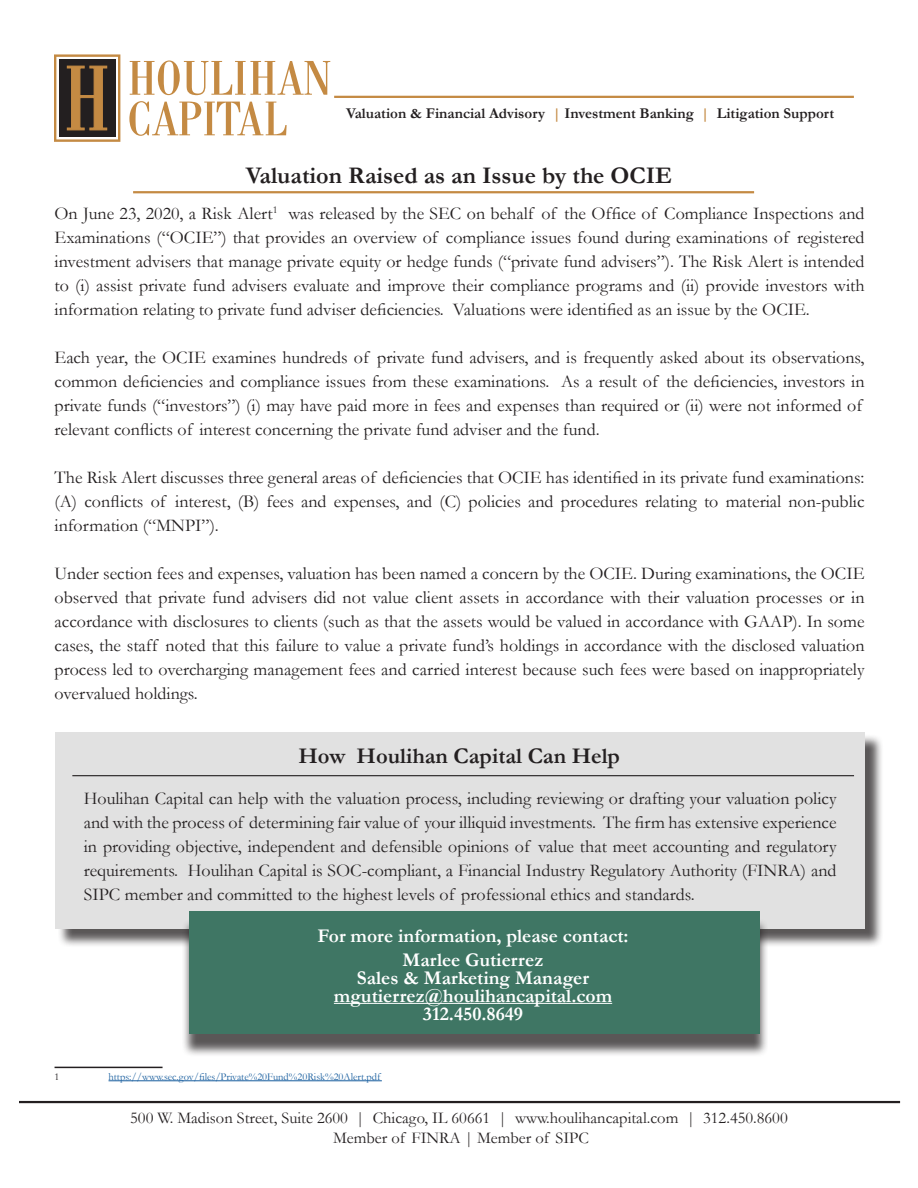
<style>
.page{position:relative;width:918px;height:1188px;background:#fff}
.page>*{position:absolute;margin:0;border:0;box-sizing:border-box;transform-origin:0 0}
.t1{font:700 24px "Garamond";color:#231f20}
.t2{font:700 22.5px "Garamond";color:#231f20}
.t3{font:700 19.5px "Garamond";color:#fff}
.t4{font:18px/24px "Garamond";color:#231f20;text-align:justify}
.t5{font:16.5px "Garamond";color:#231f20}
.t6{font:700 15px "Garamond";color:#231f20}
.t7{font:10.5px "Garamond";color:#175d9e}
.t8{font:10.5px "Garamond";color:#231f20}
.s1{color:#c48a43}
</style>
<div class="page">
<hr style="left:55px;top:1067px;width:108px;height:1px;background:#231f20">
<hr style="left:109px;top:1081px;width:273px;height:1px;background:#175d9e">
<hr style="left:19px;top:1101px;width:881px;height:2px;background:#231f20">
<hr style="left:133px;top:191px;width:621px;height:2px;background:#c48a43">
<svg style="left:54px;top:54px;width:66px;height:88px;background:#755e46"></svg>
<svg style="left:129px;top:60px;width:201px;height:76px"></svg>
<hr style="left:334px;top:96px;width:520px;height:2px;background:#c48a43">
<div style="left:58px;top:734px;width:826px;height:214px;background:#231f20;opacity:.75"></div>
<div style="left:55px;top:732px;width:810px;height:197px;background:#e1e1e1"></div>
<hr style="left:72px;top:775px;width:782px;height:1px;background:#231f20">
<div style="left:181px;top:918px;width:587px;height:139px;background:#231f20;opacity:.75"></div>
<div style="left:189px;top:911px;width:571px;height:123px;background:#3f7664"></div>
<hr style="left:334px;top:1003px;width:278px;height:1px;background:#fff">
<p class="t6" style="left:346px;top:103px;width:490px">Valuation &amp; Financial Advisory <span class="s1">|</span> Investment Banking <span class="s1">|</span> Litigation Support</p>
<p class="t1" style="left:246px;top:159px;width:428px">Valuation Raised as an Issue by the OCIE</p>
<p class="t4" style="left:55px;top:201px;width:812px">On June 23, 2020, a Risk Alert<sup>1</sup> was released by the SEC on behalf of the Office of Compliance Inspections and Examinations (“OCIE”) that provides an overview of compliance issues found during examinations of registered investment advisers that manage private equity or hedge funds (“private fund advisers”). The Risk Alert is intended to (i) assist private fund advisers evaluate and improve their compliance programs and (ii) provide investors with information relating to private fund adviser deficiencies. Valuations were identified as an issue by the OCIE.</p>
<p class="t4" style="left:55px;top:345px;width:812px;text-align:left">Each year, the OCIE examines hundreds of private fund advisers, and is frequently asked about its observations, common deficiencies and compliance issues from these examinations. As a result of the deficiencies, investors in private funds (“investors”) (i) may have paid more in fees and expenses than required or (ii) were not informed of relevant conflicts of interest concerning the private fund adviser and the fund.</p>
<p class="t4" style="left:55px;top:465px;width:811px">The Risk Alert discusses three general areas of deficiencies that OCIE has identified in its private fund examinations: (A) conflicts of interest, (B) fees and expenses, and (C) policies and procedures relating to material non-public information (“MNPI”).</p>
<p class="t4" style="left:55px;top:561px;width:812px">Under section fees and expenses, valuation has been named a concern by the OCIE. During examinations, the OCIE observed that private fund advisers did not value client assets in accordance with their valuation processes or in accordance with disclosures to clients (such as that the assets would be valued in accordance with GAAP). In some cases, the staff noted that this failure to value a private fund’s holdings in accordance with the disclosed valuation process led to overcharging management fees and carried interest because such fees were based on inappropriately overvalued holdings.</p>
<p class="t2" style="left:298px;top:740px;width:323px">How Houlihan Capital Can Help</p>
<p class="t4" style="left:84px;top:786px;width:754px">Houlihan Capital can help with the valuation process, including reviewing or drafting your valuation policy and with the process of determining fair value of your illiquid investments. The firm has extensive experience in providing objective, independent and defensible opinions of value that meet accounting and regulatory requirements. Houlihan Capital is SOC-compliant, a Financial Industry Regulatory Authority (FINRA) and SIPC member and committed to the highest levels of professional ethics and standards.</p>
<p class="t3" style="left:317px;top:922px;width:313px">For more information, please contact:</p>
<p class="t3" style="left:403px;top:946px;width:142px">Marlee Gutierrez</p>
<p class="t3" style="left:357px;top:964px;width:234px">Sales &amp; Marketing Manager</p>
<p class="t3" style="left:334px;top:982px;width:280px">mgutierrez@houlihancapital.com</p>
<p class="t3" style="left:423px;top:1000px;width:102px">312.450.8649</p>
<p class="t8" style="left:55px;top:1070px;width:6px">1</p>
<p class="t7" style="left:109px;top:1070px;width:273px">https://www.sec.gov/files/Private%20Fund%20Risk%20Alert.pdf</p>
<p class="t5" style="left:130px;top:1107px;width:659px">500 W. Madison Street, Suite 2600 | Chicago, IL 60661 | www.houlihancapital.com | 312.450.8600</p>
<p class="t5" style="left:333px;top:1126px;width:257px">Member of FINRA | Member of SIPC</p>
</div>
